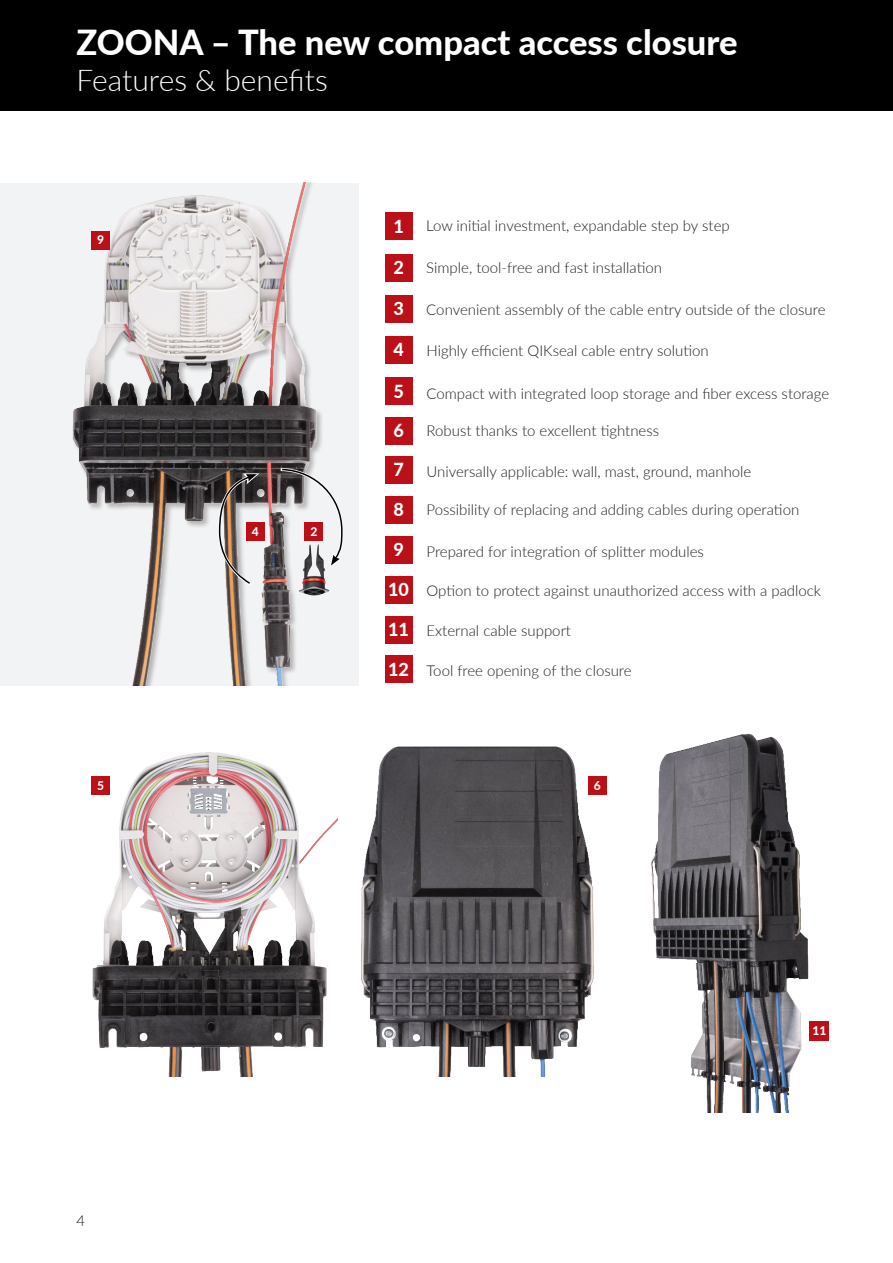
<style>
.page{position:relative;width:893px;height:1263px;background:#fff}
.page>*{position:absolute;margin:0;border:0;box-sizing:border-box;transform-origin:0 0}
.Inside_pages_black_b{font:800 34.5px "Lato";color:#fff}
.Inside_pages_black_b-2{font:300 30px "Lato";color:#fff}
.t1{font:800 18px "Lato";color:#fff}
.t2{font:300 15px "Lato";color:#231f20}
.t3{font:800 12px "Lato";color:#fff}
</style>
<div class="page">
<div style="left:0;top:0;width:893px;height:111px;background:#000001"></div>
<div style="left:385px;top:213px;width:27px;height:27px;background:#bb1018"></div>
<div style="left:385px;top:254px;width:27px;height:27px;background:#bb1018"></div>
<div style="left:385px;top:295px;width:27px;height:28px;background:#bb1018"></div>
<div style="left:385px;top:336px;width:27px;height:28px;background:#bb1018"></div>
<div style="left:385px;top:378px;width:27px;height:27px;background:#bb1018"></div>
<div style="left:385px;top:417px;width:27px;height:27px;background:#bb1018"></div>
<div style="left:385px;top:456px;width:27px;height:27px;background:#bb1018"></div>
<div style="left:385px;top:496px;width:27px;height:27px;background:#bb1018"></div>
<div style="left:385px;top:536px;width:27px;height:27px;background:#bb1018"></div>
<div style="left:385px;top:576px;width:27px;height:27px;background:#bb1018"></div>
<div style="left:385px;top:616px;width:27px;height:27px;background:#bb1018"></div>
<div style="left:385px;top:656px;width:27px;height:27px;background:#bb1018"></div>
<div style="left:0;top:183px;width:358px;height:503px;background:#f2f3f4"></div>
<img style="left:72px;top:183px;width:258px;height:503px">
<img style="left:92px;top:752px;width:245px;height:324px">
<img style="left:361px;top:746px;width:246px;height:330px">
<img style="left:650px;top:733px;width:179px;height:379px">
<div style="left:246px;top:522px;width:19px;height:19px;background:#bb1018"></div>
<div style="left:91px;top:231px;width:19px;height:18px;background:#bb1018"></div>
<div style="left:91px;top:776px;width:19px;height:19px;background:#bb1018"></div>
<div style="left:588px;top:776px;width:18px;height:19px;background:#bb1018"></div>
<div style="left:809px;top:1021px;width:20px;height:19px;background:#bb1018"></div>
<img style="left:299px;top:568px;width:21px;height:28px">
<svg style="left:278px;top:467px;width:65px;height:101px"></svg>
<svg style="left:216px;top:473px;width:43px;height:115px"></svg>
<p class="Inside_pages_black_b" style="left:77px;top:17px;width:662px">ZOONA – The new compact access closure</p>
<p class="Inside_pages_black_b-2" style="left:77px;top:60px;width:253px">Features &amp; benefits</p>
<p class="t3" style="left:97px;top:231px;width:8px">9</p>
<p class="t3" style="left:252px;top:522px;width:8px">4</p>
<p class="t3" style="left:310px;top:522px;width:8px">2</p>
<p class="t1" style="left:393px;top:213px;width:12px">1</p>
<p class="t1" style="left:393px;top:254px;width:12px">2</p>
<p class="t1" style="left:393px;top:295px;width:12px">3</p>
<p class="t1" style="left:393px;top:336px;width:12px">4</p>
<p class="t1" style="left:393px;top:378px;width:12px">5</p>
<p class="t1" style="left:393px;top:417px;width:12px">6</p>
<p class="t1" style="left:393px;top:456px;width:12px">7</p>
<p class="t1" style="left:393px;top:496px;width:12px">8</p>
<p class="t1" style="left:393px;top:536px;width:12px">9</p>
<p class="t1" style="left:388px;top:576px;width:22px">10</p>
<p class="t1" style="left:388px;top:616px;width:22px">11</p>
<p class="t1" style="left:388px;top:656px;width:22px">12</p>
<p class="t2" style="left:426px;top:216px;width:305px">Low initial investment, expandable step by step</p>
<p class="t2" style="left:426px;top:257px;width:237px">Simple, tool-free and fast installation</p>
<p class="t2" style="left:426px;top:299px;width:401px">Convenient assembly of the cable entry outside of the closure</p>
<p class="t2" style="left:426px;top:340px;width:284px">Highly efficient QIKseal cable entry solution</p>
<p class="t2" style="left:426px;top:383px;width:404px">Compact with integrated loop storage and fiber excess storage</p>
<p class="t2" style="left:426px;top:420px;width:234px">Robust thanks to excellent tightness</p>
<p class="t2" style="left:426px;top:461px;width:326px">Universally applicable: wall, mast, ground, manhole</p>
<p class="t2" style="left:426px;top:499px;width:374px">Possibility of replacing and adding cables during operation</p>
<p class="t2" style="left:426px;top:541px;width:279px">Prepared for integration of splitter modules</p>
<p class="t2" style="left:426px;top:580px;width:396px">Option to protect against unauthorized access with a padlock</p>
<p class="t2" style="left:426px;top:620px;width:146px">External cable support</p>
<p class="t2" style="left:426px;top:660px;width:207px">Tool free opening of the closure</p>
<p class="t3" style="left:97px;top:776px;width:8px">5</p>
<p class="t3" style="left:594px;top:776px;width:8px">6</p>
<p class="t2" style="left:77px;top:1210px;width:10px">4</p>
<p class="t3" style="left:812px;top:1021px;width:15px">11</p>
</div>
